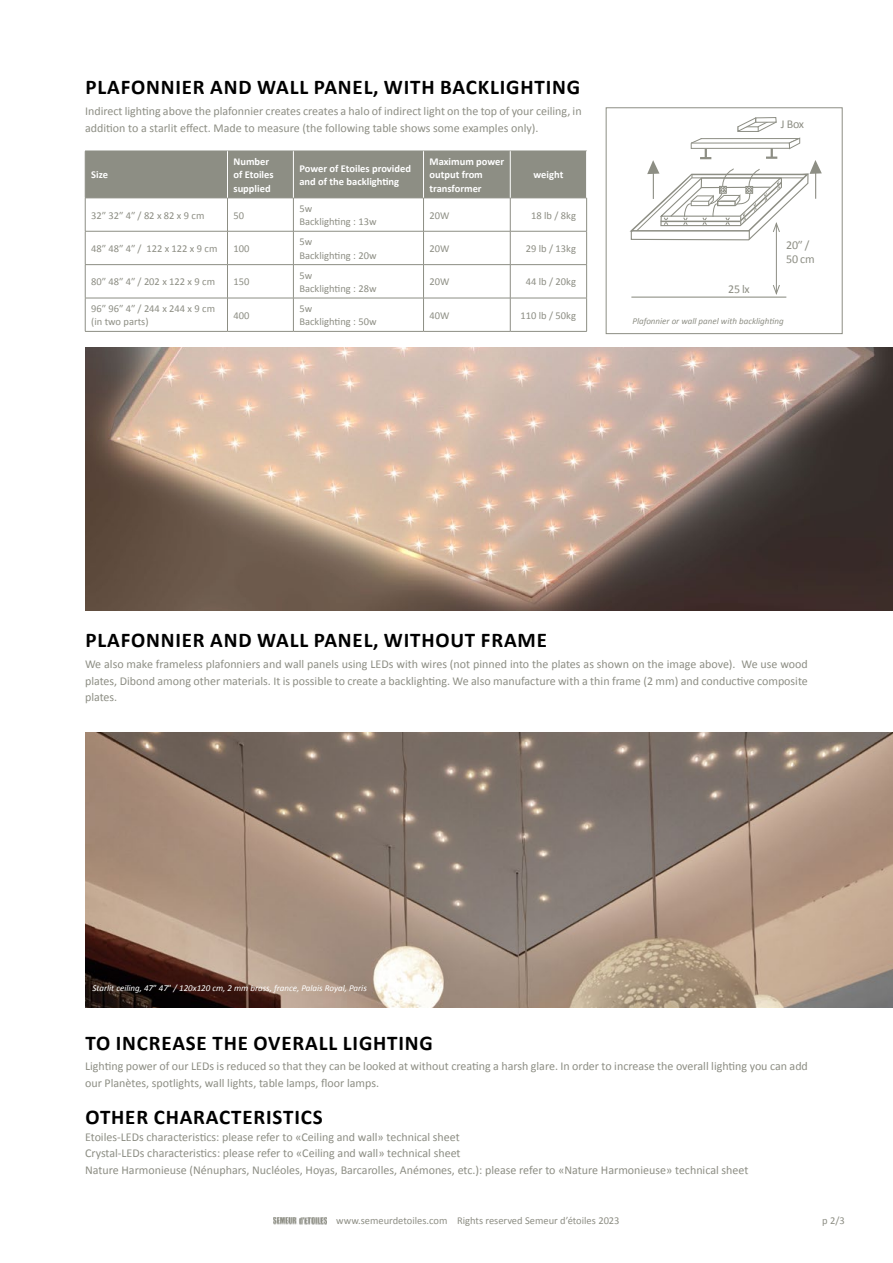
<style>
.page{position:relative;width:893px;height:1263px;background:#fff}
.page>*{position:absolute;margin:0;border:0;box-sizing:border-box;transform-origin:0 0}
.t1{font:700 21px "Calibri";letter-spacing:.04em;color:#000}
.t2{font:12px/16.5px "Calibri";color:#8d8e84}
.t3{font:10.5px "Calibri";color:#8d8e84}
.t4{font:700 10.5px/13.5px "Calibri";color:#fff}
.t5{font:italic 9px "Calibri";color:#fff}
.t6{font:italic 9px "Calibri";color:#8d8e84}
.s1{font-style:normal}
</style>
<div class="page">
<div style="left:86px;top:152px;width:500px;height:46px;background:#8d8e84"></div>
<hr style="left:85px;top:198px;width:142px;height:1px;background:#8d8e84">
<hr style="left:85px;top:198px;width:1px;height:33px;background:#8d8e84">
<hr style="left:227px;top:198px;width:66px;height:1px;background:#8d8e84">
<hr style="left:227px;top:198px;width:1px;height:33px;background:#8d8e84">
<hr style="left:293px;top:198px;width:130px;height:1px;background:#8d8e84">
<hr style="left:293px;top:198px;width:1px;height:33px;background:#8d8e84">
<hr style="left:423px;top:198px;width:87px;height:1px;background:#8d8e84">
<hr style="left:423px;top:198px;width:1px;height:33px;background:#8d8e84">
<hr style="left:510px;top:198px;width:77px;height:1px;background:#8d8e84">
<hr style="left:510px;top:198px;width:1px;height:33px;background:#8d8e84">
<hr style="left:586px;top:198px;width:1px;height:33px;background:#8d8e84">
<hr style="left:85px;top:231px;width:142px;height:1px;background:#8d8e84">
<hr style="left:85px;top:231px;width:1px;height:33px;background:#8d8e84">
<hr style="left:227px;top:231px;width:66px;height:1px;background:#8d8e84">
<hr style="left:227px;top:231px;width:1px;height:33px;background:#8d8e84">
<hr style="left:293px;top:231px;width:130px;height:1px;background:#8d8e84">
<hr style="left:293px;top:231px;width:1px;height:33px;background:#8d8e84">
<hr style="left:423px;top:231px;width:87px;height:1px;background:#8d8e84">
<hr style="left:423px;top:231px;width:1px;height:33px;background:#8d8e84">
<hr style="left:510px;top:231px;width:77px;height:1px;background:#8d8e84">
<hr style="left:510px;top:231px;width:1px;height:33px;background:#8d8e84">
<hr style="left:586px;top:231px;width:1px;height:33px;background:#8d8e84">
<hr style="left:85px;top:264px;width:142px;height:1px;background:#8d8e84">
<hr style="left:85px;top:265px;width:1px;height:33px;background:#8d8e84">
<hr style="left:227px;top:264px;width:66px;height:1px;background:#8d8e84">
<hr style="left:227px;top:265px;width:1px;height:33px;background:#8d8e84">
<hr style="left:293px;top:264px;width:130px;height:1px;background:#8d8e84">
<hr style="left:293px;top:265px;width:1px;height:33px;background:#8d8e84">
<hr style="left:423px;top:264px;width:87px;height:1px;background:#8d8e84">
<hr style="left:423px;top:265px;width:1px;height:33px;background:#8d8e84">
<hr style="left:510px;top:264px;width:77px;height:1px;background:#8d8e84">
<hr style="left:510px;top:265px;width:1px;height:33px;background:#8d8e84">
<hr style="left:586px;top:265px;width:1px;height:33px;background:#8d8e84">
<hr style="left:85px;top:298px;width:142px;height:1px;background:#8d8e84">
<hr style="left:85px;top:298px;width:1px;height:33px;background:#8d8e84">
<hr style="left:227px;top:298px;width:66px;height:1px;background:#8d8e84">
<hr style="left:227px;top:298px;width:1px;height:33px;background:#8d8e84">
<hr style="left:293px;top:298px;width:130px;height:1px;background:#8d8e84">
<hr style="left:293px;top:298px;width:1px;height:33px;background:#8d8e84">
<hr style="left:423px;top:298px;width:87px;height:1px;background:#8d8e84">
<hr style="left:423px;top:298px;width:1px;height:33px;background:#8d8e84">
<hr style="left:510px;top:298px;width:77px;height:1px;background:#8d8e84">
<hr style="left:510px;top:298px;width:1px;height:33px;background:#8d8e84">
<hr style="left:586px;top:298px;width:1px;height:33px;background:#8d8e84">
<hr style="left:85px;top:151px;width:142px;height:1px;background:#8d8e84">
<hr style="left:85px;top:151px;width:1px;height:47px;background:#8d8e84">
<hr style="left:227px;top:151px;width:66px;height:1px;background:#8d8e84">
<hr style="left:293px;top:151px;width:130px;height:1px;background:#8d8e84">
<hr style="left:423px;top:151px;width:87px;height:1px;background:#8d8e84">
<hr style="left:510px;top:151px;width:77px;height:1px;background:#8d8e84">
<hr style="left:227px;top:151px;width:1px;height:47px;background:#fff">
<hr style="left:293px;top:151px;width:1px;height:47px;background:#fff">
<hr style="left:423px;top:151px;width:1px;height:47px;background:#fff">
<hr style="left:510px;top:151px;width:1px;height:47px;background:#fff">
<hr style="left:85px;top:331px;width:142px;height:1px;background:#8d8e84">
<hr style="left:227px;top:331px;width:66px;height:1px;background:#8d8e84">
<hr style="left:293px;top:331px;width:130px;height:1px;background:#8d8e84">
<hr style="left:423px;top:331px;width:87px;height:1px;background:#8d8e84">
<hr style="left:510px;top:331px;width:77px;height:1px;background:#8d8e84">
<hr style="left:586px;top:151px;width:1px;height:47px;background:#fff">
<img style="left:85px;top:347px;width:808px;height:264px">
<img style="left:85px;top:732px;width:808px;height:275px">
<img style="left:273px;top:1217px;width:54px;height:7px">
<div style="left:606px;top:108px;width:236px;height:226px;border:1px solid #8d8e84"></div>
<hr style="left:776px;top:223px;width:1px;height:71px;background:#8d8e84">
<svg style="left:773px;top:284px;width:7px;height:11px"></svg>
<hr style="left:631px;top:297px;width:155px;height:1px;background:#8d8e84">
<svg style="left:629px;top:117px;width:193px;height:124px"></svg>
<p class="t1" style="left:85px;top:74px;width:496px">PLAFONNIER AND WALL PANEL, WITH BACKLIGHTING</p>
<p class="t2" style="left:85px;top:103px;width:498px">Indirect lighting above the plafonnier creates creates a halo of indirect light on the top of your ceiling, in addition to a starlit effect. Made to measure (the following table shows some examples only).</p>
<p class="t4" style="left:91px;top:168px;width:18px">Size</p>
<p class="t4" style="left:233px;top:155px;width:37px">Number</p>
<p class="t4" style="left:233px;top:168px;width:42px">of Etoiles supplied</p>
<p class="t4" style="left:299px;top:161px;width:113px">Power of Etoiles provided</p>
<p class="t4" style="left:299px;top:175px;width:101px">and of the backlighting</p>
<p class="t4" style="left:429px;top:155px;width:76px">Maximum power</p>
<p class="t4" style="left:429px;top:168px;width:55px">output from transformer</p>
<p class="t4" style="left:534px;top:168px;width:31px">weight</p>
<p class="t3" style="left:91px;top:208px;width:115px">32ʺ 32ʺ 4ʺ / 82 x 82 x 9 cm</p>
<p class="t3" style="left:233px;top:208px;width:12px">50</p>
<p class="t3" style="left:299px;top:202px;width:14px">5w</p>
<p class="t3" style="left:299px;top:215px;width:79px">Backlighting : 13w</p>
<p class="t3" style="left:429px;top:208px;width:21px">20W</p>
<p class="t3" style="left:531px;top:208px;width:46px">18 lb / 8kg</p>
<p class="t3" style="left:91px;top:242px;width:128px">48ʺ 48ʺ 4ʺ / 122 x 122 x 9 cm</p>
<p class="t3" style="left:233px;top:242px;width:17px">100</p>
<p class="t3" style="left:299px;top:235px;width:14px">5w</p>
<p class="t3" style="left:299px;top:248px;width:79px">Backlighting : 20w</p>
<p class="t3" style="left:429px;top:242px;width:21px">20W</p>
<p class="t3" style="left:526px;top:242px;width:52px">29 lb / 13kg</p>
<p class="t3" style="left:91px;top:275px;width:125px">80ʺ 48ʺ 4ʺ / 202 x 122 x 9 cm</p>
<p class="t3" style="left:233px;top:275px;width:17px">150</p>
<p class="t3" style="left:299px;top:268px;width:14px">5w</p>
<p class="t3" style="left:299px;top:282px;width:79px">Backlighting : 28w</p>
<p class="t3" style="left:429px;top:275px;width:21px">20W</p>
<p class="t3" style="left:526px;top:275px;width:52px">44 lb / 20kg</p>
<p class="t3" style="left:91px;top:302px;width:125px">96ʺ 96ʺ 4ʺ / 244 x 244 x 9 cm</p>
<p class="t3" style="left:91px;top:315px;width:59px">(in two parts)</p>
<p class="t3" style="left:233px;top:308px;width:17px">400</p>
<p class="t3" style="left:299px;top:302px;width:14px">5w</p>
<p class="t3" style="left:299px;top:315px;width:79px">Backlighting : 50w</p>
<p class="t3" style="left:429px;top:308px;width:21px">40W</p>
<p class="t3" style="left:521px;top:308px;width:57px">110 lb / 50kg</p>
<p class="t2" style="left:781px;top:116px;width:25px">J Box</p>
<p class="t2" style="left:786px;top:239px;width:30px;line-height:13.5px">20ʺ /<br>50 cm</p>
<p class="t2" style="left:728px;top:281px;width:23px">25 lx</p>
<p class="t6" style="left:632px;top:315px;width:153px">Plafonnier or wall panel with backlighting</p>
<p class="t1" style="left:85px;top:627px;width:463px">PLAFONNIER AND WALL PANEL, WITHOUT FRAME</p>
<p class="t2" style="left:85px;top:656px;width:724px;text-align:justify">We also make frameless plafonniers and wall panels using LEDs with wires (not pinned into the plates as shown on the image above). We use wood plates, Dibond among other materials. It is possible to create a backlighting. We also manufacture with a thin frame (2 mm) and conductive composite plates.</p>
<p class="t5" style="left:92px;top:982px;width:276px">Starlit ceiling, 47<span class="s1">ʺ</span> 47<span class="s1">ʺ</span> / 120x120 cm, 2 mm brass, france, Palais Royal, Paris</p>
<p class="t1" style="left:85px;top:1029px;width:349px">TO INCREASE THE OVERALL LIGHTING</p>
<p class="t2" style="left:85px;top:1058px;width:724px">Lighting power of our LEDs is reduced so that they can be looked at without creating a harsh glare. In order to increase the overall lighting you can add our Planètes, spotlights, wall lights, table lamps, floor lamps.</p>
<p class="t1" style="left:85px;top:1104px;width:239px">OTHER CHARACTERISTICS</p>
<p class="t2" style="left:85px;top:1128px;width:376px">Etoiles-LEDs characteristics: please refer to «Ceiling and wall» technical sheet</p>
<p class="t2" style="left:85px;top:1145px;width:377px">Crystal-LEDs characteristics: please refer to «Ceiling and wall» technical sheet</p>
<p class="t2" style="left:85px;top:1161px;width:665px">Nature Harmonieuse (Nénuphars, Nucléoles, Hoyas, Barcarolles, Anémones, etc.): please refer to «Nature Harmonieuse» technical sheet</p>
<p class="t3" style="left:336px;top:1214px;width:285px">www.semeurdetoiles.com Rights reserved Semeur d’étoiles 2023</p>
<p class="t3" style="left:822px;top:1214px;width:24px">p 2/3</p>
</div>
